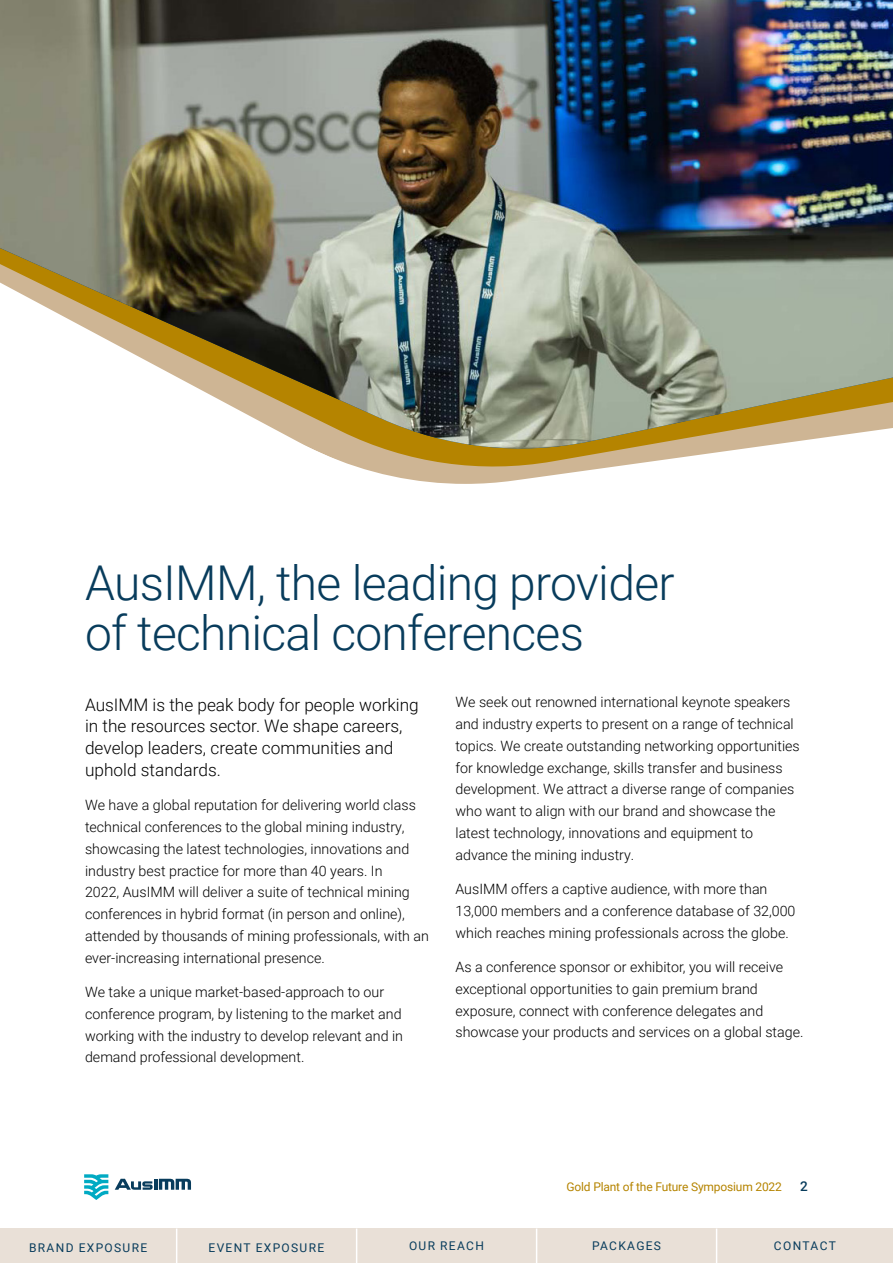
<style>
.page{position:relative;width:893px;height:1263px;background:#fff}
.page>*{position:absolute;margin:0;border:0;box-sizing:border-box;transform-origin:0 0}
.t1{font:300 48px/49.5px "Roboto";letter-spacing:-.015em;color:#083c5c}
.t2{font:300 17.25px/21.8px "Roboto";color:#000}
.t3{font:300 14.25px/21.8px "Roboto";color:#000}
.t4{font:500 13.5px "Roboto";color:#083c5c}
.t5{font:12px "Roboto";letter-spacing:.11em;color:#083c5c}
.t6{font:12px "Roboto";letter-spacing:-.015em;color:#b58400}
</style>
<div class="page">
<svg style="left:115px;top:1179px;width:76px;height:11px"></svg>
<svg style="left:84px;top:1174px;width:24px;height:26px"></svg>
<svg style="left:328px;top:456px;width:362px;height:18px;fill:#ceb594"></svg>
<img style="left:0;top:0;width:893px;height:451px">
<div style="left:0;top:1229px;width:176px;height:34px;background:#e9e0d7"></div>
<div style="left:176px;top:1229px;width:180px;height:34px;background:#e9e0d7"></div>
<div style="left:356px;top:1229px;width:180px;height:34px;background:#e9e0d7"></div>
<div style="left:536px;top:1229px;width:181px;height:34px;background:#e9e0d7"></div>
<div style="left:717px;top:1229px;width:176px;height:34px;background:#e9e0d7"></div>
<hr style="left:176px;top:1228px;width:1px;height:35px;background:#fff">
<hr style="left:356px;top:1228px;width:1px;height:35px;background:#fff">
<hr style="left:536px;top:1228px;width:1px;height:35px;background:#fff">
<hr style="left:716px;top:1228px;width:1px;height:35px;background:#fff">
<h1 class="t1" style="left:85px;top:556px;width:591px">AusIMM, the leading provider of technical conferences</h1>
<p class="t2" style="left:85px;top:693px;width:335px">AusIMM is the peak body for people working in the resources sector. We shape careers, develop leaders, create communities and uphold standards.</p>
<p class="t3" style="left:85px;top:794px;width:345px">We have a global reputation for delivering world class technical conferences to the global mining industry, showcasing the latest technologies, innovations and industry best practice for more than 40 years. In<br>2022, AusIMM will deliver a suite of technical mining conferences in hybrid format (in person and online), attended by thousands of mining professionals, with an ever-increasing international presence.</p>
<p class="t3" style="left:85px;top:980px;width:320px">We take a unique market-based-approach to our conference program, by listening to the market and working with the industry to develop relevant and in demand professional development.</p>
<p class="t3" style="left:455px;top:691px;width:346px">We seek out renowned international keynote speakers and industry experts to present on a range of technical topics. We create outstanding networking opportunities for knowledge exchange, skills transfer and business development. We attract a diverse range of companies who want to align with our brand and showcase the latest technology, innovations and equipment to advance the mining industry.</p>
<p class="t3" style="left:455px;top:877px;width:342px">AusIMM offers a captive audience, with more than<br>13,000 members and a conference database of 32,000 which reaches mining professionals across the globe.</p>
<p class="t3" style="left:455px;top:955px;width:349px">As a conference sponsor or exhibitor, you will receive exceptional opportunities to gain premium brand exposure, connect with conference delegates and showcase your products and services on a global stage.</p>
<p class="t6" style="left:567px;top:1179px;width:217px">Gold Plant of the Future Symposium 2022</p>
<p class="t4" style="left:800px;top:1176px;width:9px">2</p>
<p class="t5" style="left:29px;top:1239px;width:120px">BRAND EXPOSURE</p>
<p class="t5" style="left:209px;top:1239px;width:117px">EVENT EXPOSURE</p>
<p class="t5" style="left:409px;top:1238px;width:76px">OUR REACH</p>
<p class="t5" style="left:592px;top:1238px;width:71px">PACKAGES</p>
<p class="t5" style="left:774px;top:1238px;width:63px">CONTACT</p>
</div>
